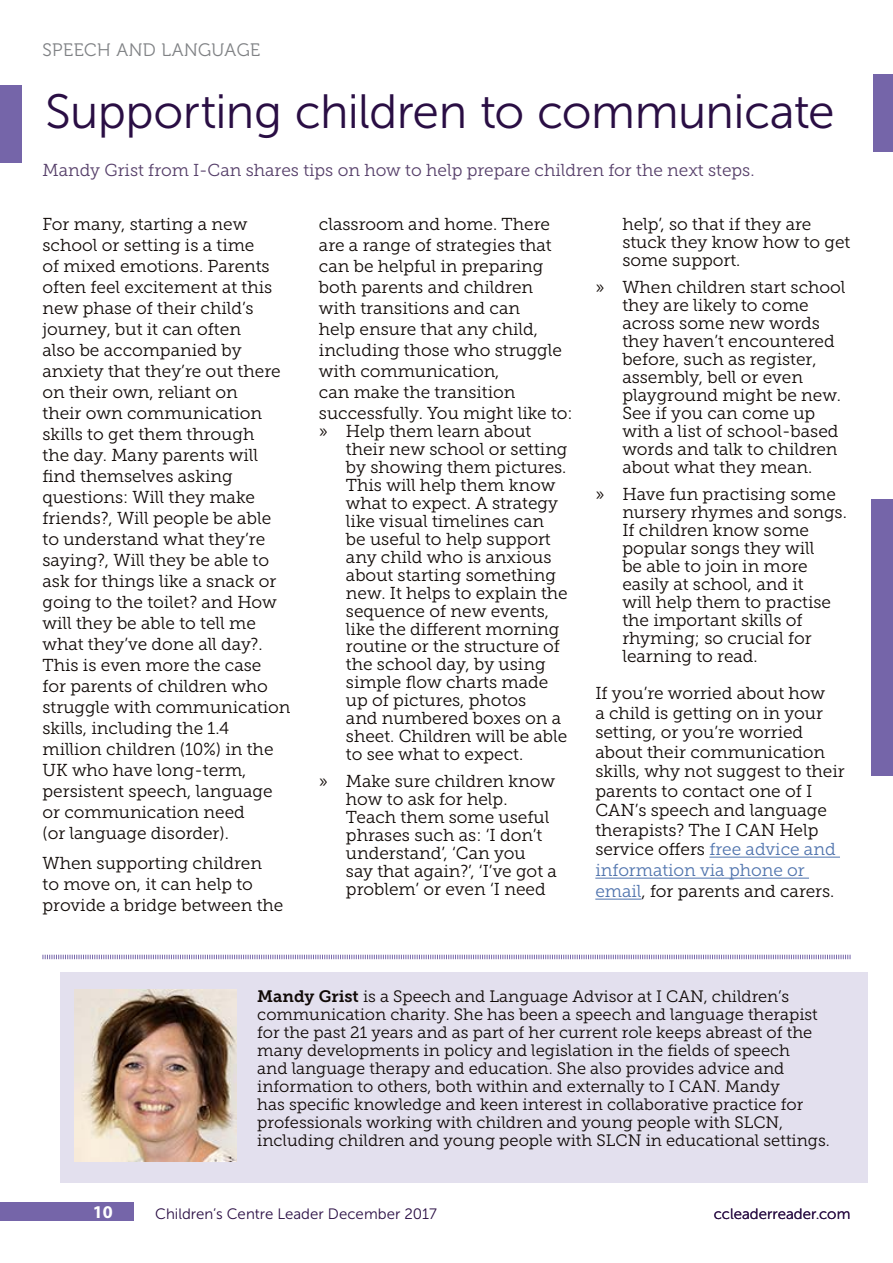
<style>
.page{position:relative;width:893px;height:1263px;background:#fff}
.page>*{position:absolute;margin:0;border:0;box-sizing:border-box;transform-origin:0 0}
.t1{font:48px "Museo Sans 300";letter-spacing:-.015em;color:#2a0e44}
.t2{font:18px "Museo 300";letter-spacing:.025em;color:#808285}
.t3{font:700 18px "Myriad Pro";color:#fff}
.t4{font:17.25px/18px "Museo Slab 300";color:#100906}
.t5{font:17.25px "Museo Slab 300";color:#553e69}
.t6{font:16.5px/18px "Museo Slab 300";color:#100906}
.t7{font:15px "Museo Sans 300";color:#2a0e44}
.s1{color:#4f73ad}
.s2{font-family:"Museo Slab 700"}
</style>
<div class="page">
<div style="left:872px;top:500px;width:21px;height:276px;background:#7565a9"></div>
<div style="left:0;top:85px;width:21px;height:78px;background:#7565a9"></div>
<div style="left:873px;top:74px;width:20px;height:77px;background:#7565a9"></div>
<div style="left:0;top:1202px;width:134px;height:18px;background:#7565a9"></div>
<hr style="left:709px;top:857px;width:131px;height:1px;background:#4f73ad">
<hr style="left:595px;top:878px;width:214px;height:1px;background:#4f73ad">
<hr style="left:595px;top:899px;width:46px;height:1px;background:#4f73ad">
<div style="left:60px;top:972px;width:808px;height:210px;background:#e3e0ee"></div>
<svg style="left:42px;top:954px;width:809px;height:6px"></svg>
<img style="left:74px;top:989px;width:162px;height:172px">
<p class="t2" style="left:43px;top:40px;width:219px">SPEECH AND LANGUAGE</p>
<h1 class="t1" style="left:45px;top:85px;width:791px">Supporting children to communicate</h1>
<p class="t5" style="left:43px;top:160px;width:713px">Mandy Grist from I-Can shares tips on how to help prepare children for the next steps.</p>
<p class="t4" style="left:43px;top:213px;width:250px;line-height:21px">For many, starting a new school or setting is a time<br>of mixed emotions. Parents often feel excitement at this new phase of their child’s journey, but it can often<br>also be accompanied by anxiety that they’re out there on their own, reliant on<br>their own communication skills to get them through<br>the day. Many parents will find themselves asking questions: Will they make friends?, Will people be able to understand what they’re saying?, Will they be able to ask for things like a snack or going to the toilet? and How will they be able to tell me what they’ve done all day?.<br>This is even more the case<br>for parents of children who struggle with communication skills, including the 1.4 million children (10%) in the<br>UK who have long-term, persistent speech, language or communication need<br>(or language disorder).</p>
<p class="t4" style="left:43px;top:852px;width:242px;line-height:21px">When supporting children<br>to move on, it can help to provide a bridge between the</p>
<p class="t4" style="left:319px;top:213px;width:255px;line-height:21px">classroom and home. There are a range of strategies that can be helpful in preparing both parents and children with transitions and can<br>help ensure that any child, including those who struggle with communication,<br>can make the transition successfully. You might like to:</p>
<p class="t4" style="left:346px;top:422px;width:223px;text-indent:-27px">» Help them learn about their new school or setting by showing them pictures.<br>This will help them know what to expect. A strategy like visual timelines can be useful to help support any child who is anxious about starting something new. It helps to explain the sequence of new events, like the different morning routine or the structure of the school day, by using simple flow charts made up of pictures, photos<br>and numbered boxes on a sheet. Children will be able to see what to expect.</p>
<p class="t4" style="left:346px;top:773px;width:212px;text-indent:-27px">» Make sure children know how to ask for help.<br>Teach them some useful phrases such as: ‘I don’t understand’, ‘Can you say that again?’, ‘I’ve got a problem’ or even ‘I need</p>
<p class="t4" style="left:622px;top:215px;width:230px">help’, so that if they are stuck they know how to get some support.</p>
<p class="t4" style="left:622px;top:278px;width:225px;text-indent:-27px">» When children start school they are likely to come across some new words they haven’t encountered before, such as register, assembly, bell or even playground might be new.<br>See if you can come up with a list of school-based words and talk to children about what they mean.</p>
<p class="t4" style="left:622px;top:485px;width:226px;text-indent:-27px">» Have fun practising some nursery rhymes and songs.<br>If children know some popular songs they will<br>be able to join in more easily at school, and it<br>will help them to practise the important skills of rhyming; so crucial for learning to read.</p>
<p class="t4" style="left:595px;top:683px;width:251px;line-height:19.8px">If you’re worried about how<br>a child is getting on in your setting, or you’re worried about their communication skills, why not suggest to their parents to contact one of I<br>CAN’s speech and language therapists? The I CAN Help service offers <span class="s1">free advice and information via phone or email</span>, for parents and carers.</p>
<p class="t6" style="left:257px;top:987px;width:574px"><span class="s2">Mandy Grist</span> is a Speech and Language Advisor at I CAN, children’s communication charity. She has been a speech and language therapist for the past 21 years and as part of her current role keeps abreast of the many developments in policy and legislation in the fields of speech<br>and language therapy and education. She also provides advice and information to others, both within and externally to I CAN. Mandy<br>has specific knowledge and keen interest in collaborative practice for professionals working with children and young people with SLCN, including children and young people with SLCN in educational settings.</p>
<p class="t3" style="left:93px;top:1200px;width:21px">10</p>
<p class="t7" style="left:155px;top:1205px;width:283px">Children’s Centre Leader December 2017</p>
<p class="t7" style="left:714px;top:1206px;width:138px">ccleaderreader.com</p>
</div>
